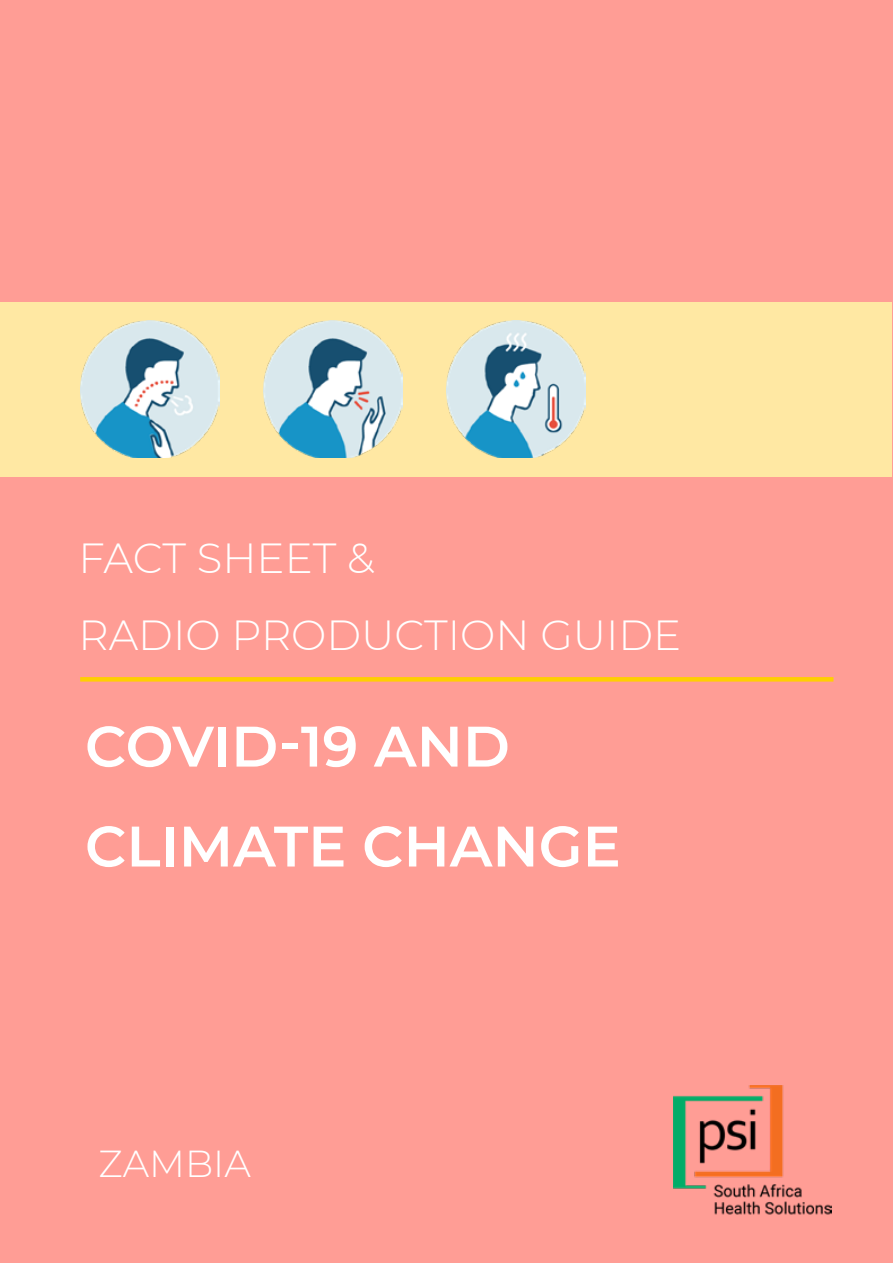
<style>
.page{position:relative;width:893px;height:1263px;background:#ff9d95}
.page>*{position:absolute;margin:0;border:0;box-sizing:border-box;transform-origin:0 0}
.t1{font:600 57px/99.9px "Montserrat";color:#fff}
.t2{font:300 42px/77.6px "Montserrat";color:#fff}
.t3{font:300 37.5px "Montserrat";color:#fff}
</style>
<div class="page">
<div style="left:80px;top:677px;width:753px;height:5px;background:#ffcf01"></div>
<div style="left:1px;top:302px;width:891px;height:175px;background:#ffe8a3"></div>
<img style="left:80px;top:320px;width:139px;height:138px">
<img style="left:263px;top:320px;width:139px;height:138px">
<img style="left:446px;top:320px;width:140px;height:138px">
<img style="left:674px;top:1085px;width:158px;height:130px">
<p class="t2" style="left:78px;top:518px;width:604px">FACT SHEET &amp;<br>RADIO PRODUCTION GUIDE</p>
<h1 class="t1" style="left:85px;top:694px;width:537px">COVID-19 AND<br>CLIMATE CHANGE</h1>
<p class="t3" style="left:99px;top:1138px;width:154px">ZAMBIA</p>
</div>
